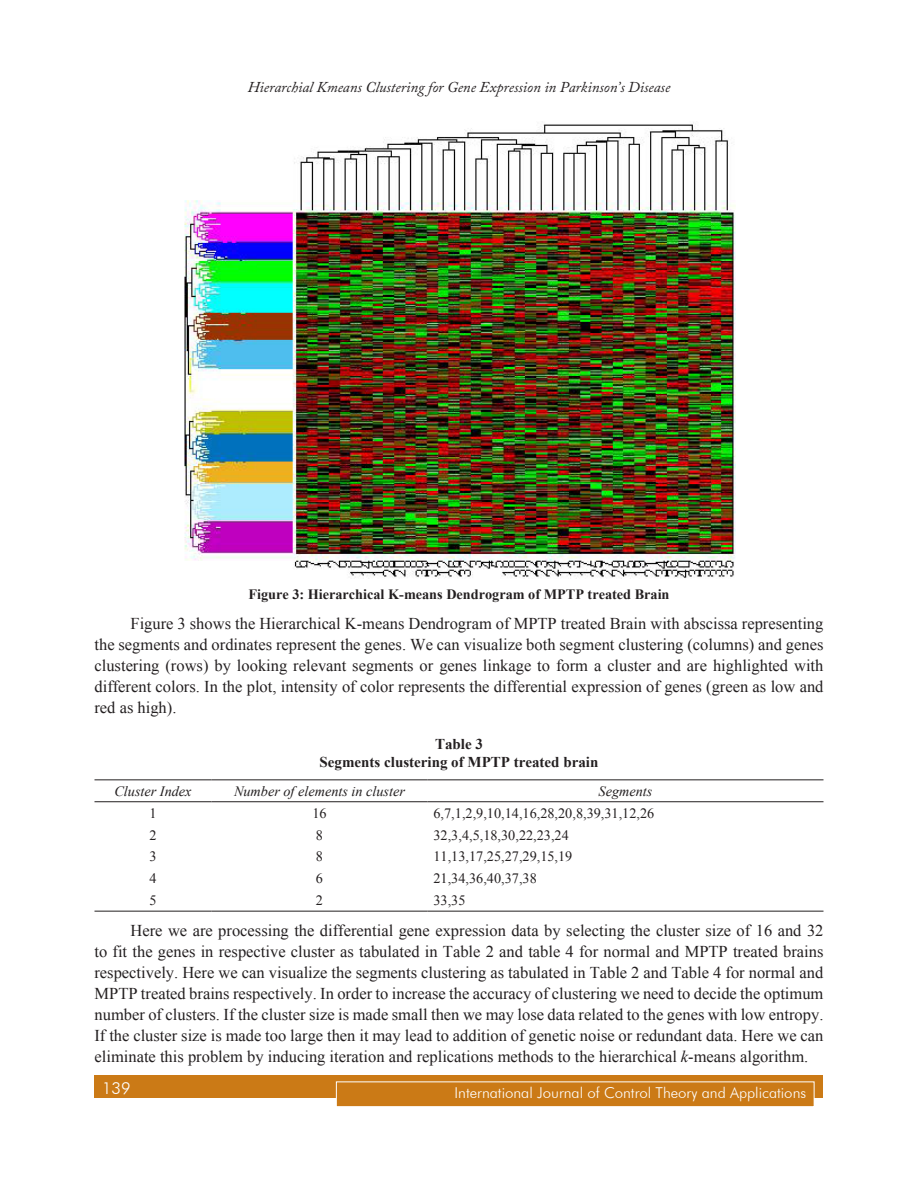
<style>
.page{position:relative;width:918px;height:1188px;background:#fff}
.page>*{position:absolute;margin:0;border:0;box-sizing:border-box;transform-origin:0 0}
.Body_text{font:16.5px/21px "Times New Roman";color:#231f20;text-align:justify}
.t1{font:300 16.5px "Futura BT";color:#fff}
.t2{font:italic 15px "Adobe Caslon Pro";color:#231f20}
.t3{font:300 15px "Futura BT";color:#fff}
.Table_Head{font:700 15px/18px "Times New Roman";color:#231f20;text-align:center}
.t4{font:14.25px "Times New Roman";color:#231f20}
.t5{font:700 14.25px "Times New Roman";color:#231f20}
.t6{font:italic 14.25px "Times New Roman";color:#231f20}
.s1{font-style:italic}
</style>
<div class="page">
<div style="left:94px;top:1076px;width:730px;height:22px;background:#cb7a16"></div>
<div style="left:336px;top:1082px;width:478px;height:25px;background:#cb7a16"></div>
<div style="left:336px;top:1082px;width:478px;height:25px;border:1px solid #fff"></div>
<img style="left:184px;top:122px;width:552px;height:457px">
<hr style="left:94px;top:911px;width:118px;height:1px;background:#231f20">
<hr style="left:212px;top:911px;width:216px;height:1px;background:#231f20">
<hr style="left:428px;top:911px;width:396px;height:1px;background:#231f20">
<hr style="left:94px;top:779px;width:118px;height:1px;background:#231f20">
<hr style="left:212px;top:779px;width:216px;height:1px;background:#231f20">
<hr style="left:428px;top:779px;width:396px;height:1px;background:#231f20">
<hr style="left:94px;top:801px;width:118px;height:1px;background:#231f20">
<hr style="left:212px;top:801px;width:216px;height:1px;background:#231f20">
<hr style="left:428px;top:801px;width:396px;height:1px;background:#231f20">
<p class="t2" style="left:248px;top:78px;width:424px">Hierarchial Kmeans Clustering for Gene Expression in Parkinson’s Disease</p>
<p class="t5" style="left:248px;top:585px;width:423px">Figure 3: Hierarchical K-means Dendrogram of MPTP treated Brain</p>
<p class="Body_text" style="left:94px;top:613px;width:731px;text-indent:36px">Figure 3 shows the Hierarchical K-means Dendrogram of MPTP treated Brain with abscissa representing the segments and ordinates represent the genes. We can visualize both segment clustering (columns) and genes clustering (rows) by looking relevant segments or genes linkage to form a cluster and are highlighted with different colors. In the plot, intensity of color represents the differential expression of genes (green as low and red as high).</p>
<p class="Table_Head" style="left:320px;top:735px;width:280px">Table 3<br>Segments clustering of MPTP treated brain</p>
<p class="t6" style="left:114px;top:781px;width:79px">Cluster Index</p>
<p class="t6" style="left:234px;top:781px;width:172px">Number of elements in cluster</p>
<p class="t6" style="left:599px;top:781px;width:55px">Segments</p>
<p class="t4" style="left:149px;top:803px;width:9px">1</p>
<p class="t4" style="left:312px;top:803px;width:16px">16</p>
<p class="t4" style="left:434px;top:803px;width:222px">6,7,1,2,9,10,14,16,28,20,8,39,31,12,26</p>
<p class="t4" style="left:149px;top:825px;width:9px">2</p>
<p class="t4" style="left:316px;top:825px;width:9px">8</p>
<p class="t4" style="left:434px;top:825px;width:137px">32,3,4,5,18,30,22,23,24</p>
<p class="t4" style="left:149px;top:847px;width:9px">3</p>
<p class="t4" style="left:316px;top:847px;width:9px">8</p>
<p class="t4" style="left:434px;top:847px;width:140px">11,13,17,25,27,29,15,19</p>
<p class="t4" style="left:149px;top:869px;width:9px">4</p>
<p class="t4" style="left:316px;top:869px;width:9px">6</p>
<p class="t4" style="left:434px;top:869px;width:105px">21,34,36,40,37,38</p>
<p class="t4" style="left:149px;top:891px;width:9px">5</p>
<p class="t4" style="left:316px;top:891px;width:9px">2</p>
<p class="t4" style="left:434px;top:891px;width:34px">33,35</p>
<p class="Body_text" style="left:94px;top:919px;width:731px;text-indent:36px">Here we are processing the differential gene expression data by selecting the cluster size of 16 and 32 to fit the genes in respective cluster as tabulated in Table 2 and table 4 for normal and MPTP treated brains respectively. Here we can visualize the segments clustering as tabulated in Table 2 and Table 4 for normal and MPTP treated brains respectively. In order to increase the accuracy of clustering we need to decide the optimum number of clusters. If the cluster size is made small then we may lose data related to the genes with low entropy.<br>If the cluster size is made too large then it may lead to addition of genetic noise or redundant data. Here we can eliminate this problem by inducing iteration and replications methods to the hierarchical <span class="s1">k</span>-means algorithm.</p>
<p class="t1" style="left:102px;top:1078px;width:30px">139</p>
<p class="t3" style="left:455px;top:1084px;width:353px">International Journal of Control Theory and Applications</p>
</div>
